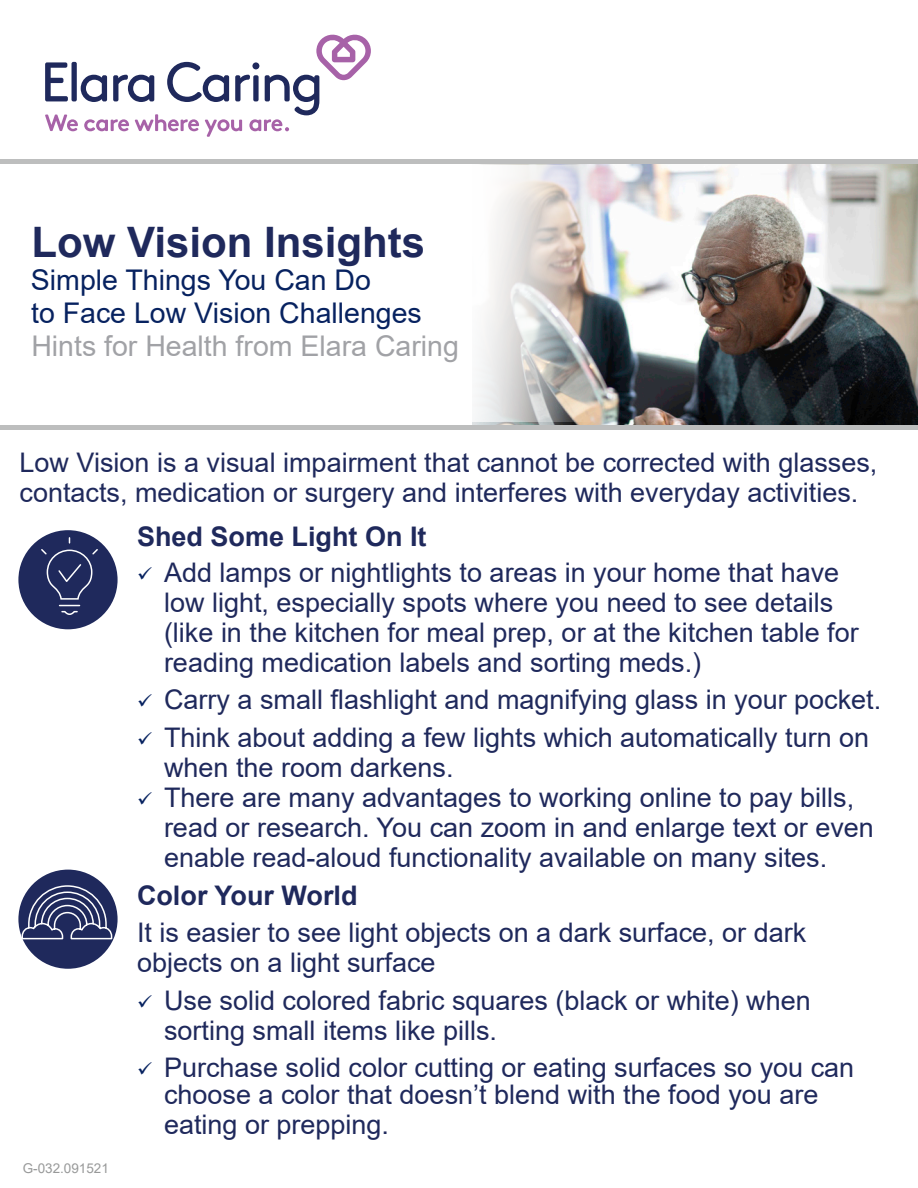
<style>
.page{position:relative;width:918px;height:1188px;background:#fff}
.page>*{position:absolute;margin:0;border:0;box-sizing:border-box;transform-origin:0 0}
.t1{font:700 42px "Arial";color:#1f295c}
.t2{font:28.5px "Arial";color:#072260}
.t3{font:28.5px "Arial";color:#a1a2a6}
.t4{font:27px/30px "Arial";color:#1f295c}
.t5{font:700 27px "Arial";color:#1f295c}
.t6{font:13.5px "Arial";color:#989999}
</style>
<div class="page">
<svg style="left:45px;top:34px;width:326px;height:103px"></svg>
<div style="left:18px;top:530px;width:100px;height:99px;background:#1f295c;border-radius:50%"></div>
<svg style="left:40px;top:536px;width:59px;height:79px"></svg>
<div style="left:18px;top:870px;width:100px;height:99px;background:#1f295c;border-radius:50%"></div>
<svg style="left:21px;top:886px;width:92px;height:54px"></svg>
<img style="left:666px;top:164px;width:252px;height:261px">
<svg style="left:472px;top:422px;width:194px;height:3px"></svg>
<img style="left:475px;top:164px;width:203px;height:258px">
<div style="left:0;top:425px;width:918px;height:5px;background:#bdbebe"></div>
<hr style="left:0;top:160px;width:918px;height:4px;background:#bdbebe">
<p class="t1" style="left:32px;top:213px;width:395px">Low Vision Insights</p>
<p class="t2" style="left:31px;top:260px;width:342px">Simple Things You Can Do</p>
<p class="t2" style="left:31px;top:293px;width:392px">to Face Low Vision Challenges</p>
<p class="t3" style="left:31px;top:326px;width:429px">Hints for Health from Elara Caring</p>
<p class="t4" style="left:20px;top:448px;width:859px">Low Vision is a visual impairment that cannot be corrected with glasses, contacts, medication or surgery and interferes with everyday activities.</p>
<p class="t5" style="left:137px;top:517px;width:291px">Shed Some Light On It</p>
<p class="t4" style="left:164px;top:557px;width:696px">Add lamps or nightlights to areas in your home that have low light, especially spots where you need to see details (like in the kitchen for meal prep, or at the kitchen table for reading medication labels and sorting meds.)</p>
<p class="t4" style="left:164px;top:684px;width:719px">Carry a small flashlight and magnifying glass in your pocket.</p>
<p class="t4" style="left:164px;top:722px;width:707px">Think about adding a few lights which automatically turn on when the room darkens.</p>
<p class="t4" style="left:164px;top:782px;width:711px">There are many advantages to working online to pay bills, read or research. You can zoom in and enlarge text or even enable read-aloud functionality available on many sites.</p>
<p class="t5" style="left:137px;top:877px;width:222px">Color Your World</p>
<p class="t4" style="left:137px;top:918px;width:671px">It is easier to see light objects on a dark surface, or dark objects on a light surface</p>
<p class="t4" style="left:164px;top:985px;width:648px">Use solid colored fabric squares (black or white) when sorting small items like pills.</p>
<p class="t4" style="left:164px;top:1054px;width:692px;line-height:27px">Purchase solid color cutting or eating surfaces so you can choose a color that doesn’t blend with the food you are</p>
<p class="t4" style="left:164px;top:1110px;width:227px">eating or prepping.</p>
<p class="t6" style="left:23px;top:1159px;width:88px">G-032.091521</p>
</div>
